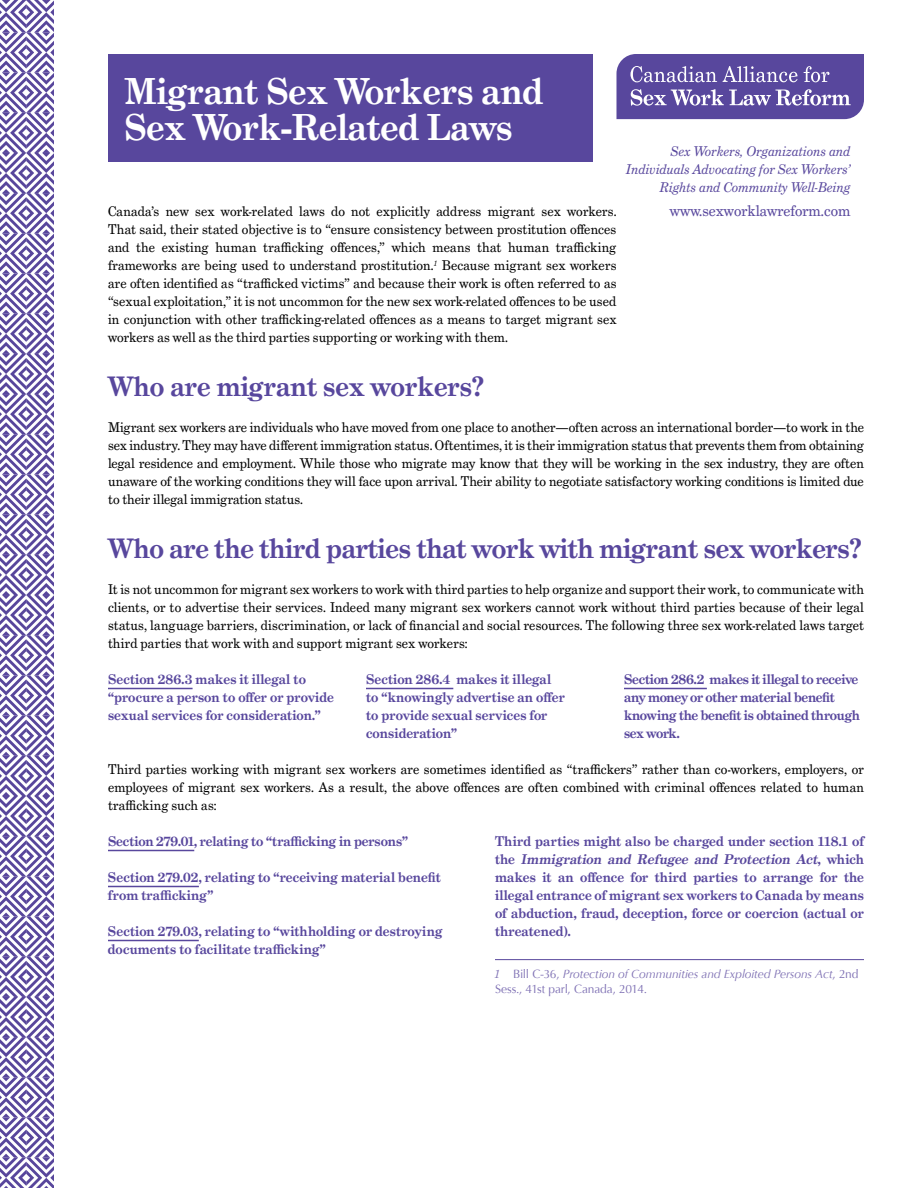
<style>
.page{position:relative;width:918px;height:1188px;background:#fff}
.page>*{position:absolute;margin:0;border:0;box-sizing:border-box;transform-origin:0 0}
.t1{font:700 36px/36px "Grad";color:#fff}
.t2{font:700 27px "Grad";letter-spacing:-.01em;color:#58479d}
.t3{font:15px "Grad";color:#58479d}
.t4{font:13.5px/18px "Grad";letter-spacing:.005em;color:#000;text-align:justify}
.t5{font:700 13.5px/18px "Grad";letter-spacing:.005em;color:#58479d}
.t6{font:700 13.5px/18px "Grad";letter-spacing:-.015em;color:#58479d}
.t7{font:italic 13.5px/18px "Grad";color:#58479d;text-align:right}
.t8{font:italic 12px/15px "Optima";letter-spacing:-.005em;color:#7f71b4}
.s1{font-style:italic}
.s2{font-family:"Grad"}
.s3{font-style:normal}
</style>
<div class="page">
<svg style="left:0;top:0;width:54px;height:1188px"></svg>
<svg style="left:616px;top:54px;width:248px;height:65px;background:#6f60aa"></svg>
<hr style="left:108px;top:850px;width:86px;height:1px;background:#58479d">
<hr style="left:108px;top:886px;width:91px;height:1px;background:#58479d">
<hr style="left:108px;top:940px;width:91px;height:1px;background:#58479d">
<hr style="left:495px;top:959px;width:369px;height:1px;background:#58479d">
<div style="left:108px;top:54px;width:484px;height:108px;background:#58479d"></div>
<hr style="left:108px;top:688px;width:85px;height:1px;background:#58479d">
<hr style="left:366px;top:688px;width:87px;height:1px;background:#58479d">
<hr style="left:624px;top:688px;width:83px;height:1px;background:#58479d">
<h1 class="t1" style="left:124px;top:74px;width:420px">Migrant Sex Workers and<br>Sex Work-Related Laws</h1>
<p class="t7" style="left:626px;top:142px;width:226px">Sex Workers, Organizations and<br>Individuals Advocating for Sex Workers’<br>Rights and Community Well-Being</p>
<p class="t4" style="left:108px;top:202px;width:510px">Canada’s new sex work-related laws do not explicitly address migrant sex workers.</p>
<p class="t3" style="left:670px;top:201px;width:182px">www.sexworklawreform.com</p>
<p class="t4" style="left:108px;top:220px;width:510px">That said, their stated objective is to “ensure consistency between prostitution offences and the existing human trafficking offences,” which means that human trafficking frameworks are being used to understand prostitution.<sup>1</sup> Because migrant sex workers are often identified as “trafficked victims” and because their work is often referred to as “sexual exploitation,” it is not uncommon for the new sex work-related offences to be used in conjunction with other trafficking-related offences as a means to target migrant sex workers as well as the third parties supporting or working with them.</p>
<h2 class="t2" style="left:108px;top:369px;width:377px">Who are migrant sex workers?</h2>
<p class="t4" style="left:108px;top:418px;width:758px">Migrant sex workers are individuals who have moved from one place to another—often across an international border—to work in the sex industry. They may have different immigration status. Oftentimes, it is their immigration status that prevents them from obtaining legal residence and employment. While those who migrate may know that they will be working in the sex industry, they are often unaware of the working conditions they will face upon arrival. Their ability to negotiate satisfactory working conditions is limited due to their illegal immigration status.</p>
<h2 class="t2" style="left:108px;top:531px;width:755px">Who are the third parties that work with migrant sex workers?</h2>
<p class="t4" style="left:108px;top:580px;width:758px">It is not uncommon for migrant sex workers to work with third parties to help organize and support their work, to communicate with clients, or to advertise their services. Indeed many migrant sex workers cannot work without third parties because of their legal status, language barriers, discrimination, or lack of financial and social resources. The following three sex work-related laws target third parties that work with and support migrant sex workers:</p>
<p class="t5" style="left:108px;top:670px;width:227px">Section 286.3 makes it illegal to “procure a person to offer or provide sexual services for consideration.”</p>
<p class="t5" style="left:366px;top:670px;width:200px">Section 286.4 makes it illegal to “knowingly advertise an offer to provide sexual services for consideration”</p>
<p class="t6" style="left:624px;top:670px;width:237px">Section 286.2 makes it illegal to receive any money or other material benefit knowing the benefit is obtained through sex work.</p>
<p class="t4" style="left:108px;top:760px;width:758px">Third parties working with migrant sex workers are sometimes identified as “traffickers” rather than co-workers, employers, or employees of migrant sex workers. As a result, the above offences are often combined with criminal offences related to human trafficking such as:</p>
<p class="t5" style="left:108px;top:832px;width:301px">Section 279.01, relating to “trafficking in persons”</p>
<p class="t5" style="left:108px;top:868px;width:334px">Section 279.02, relating to “receiving material benefit from trafficking”</p>
<p class="t5" style="left:108px;top:922px;width:336px">Section 279.03, relating to “withholding or destroying documents to facilitate trafficking”</p>
<p class="t5" style="left:495px;top:832px;width:371px;text-align:justify">Third parties might also be charged under section 118.1 of t h e <span class="s1">Immigration and Refugee and Protection Act</span>, w h i c h makes it an offence for third parties to arrange for the illegal entrance of migrant sex workers to Canada by means of abduction, fraud, deception, force or coercion (actual or threatened).</p>
<p class="t8" style="left:495px;top:967px;width:365px"><span class="s2">1</span> <span class="s3">Bill C-36,</span> Protection of Communities and Exploited Persons Act<span class="s3">, 2nd<br>Sess., 41st parl, Canada, 2014.</span></p>
</div>
